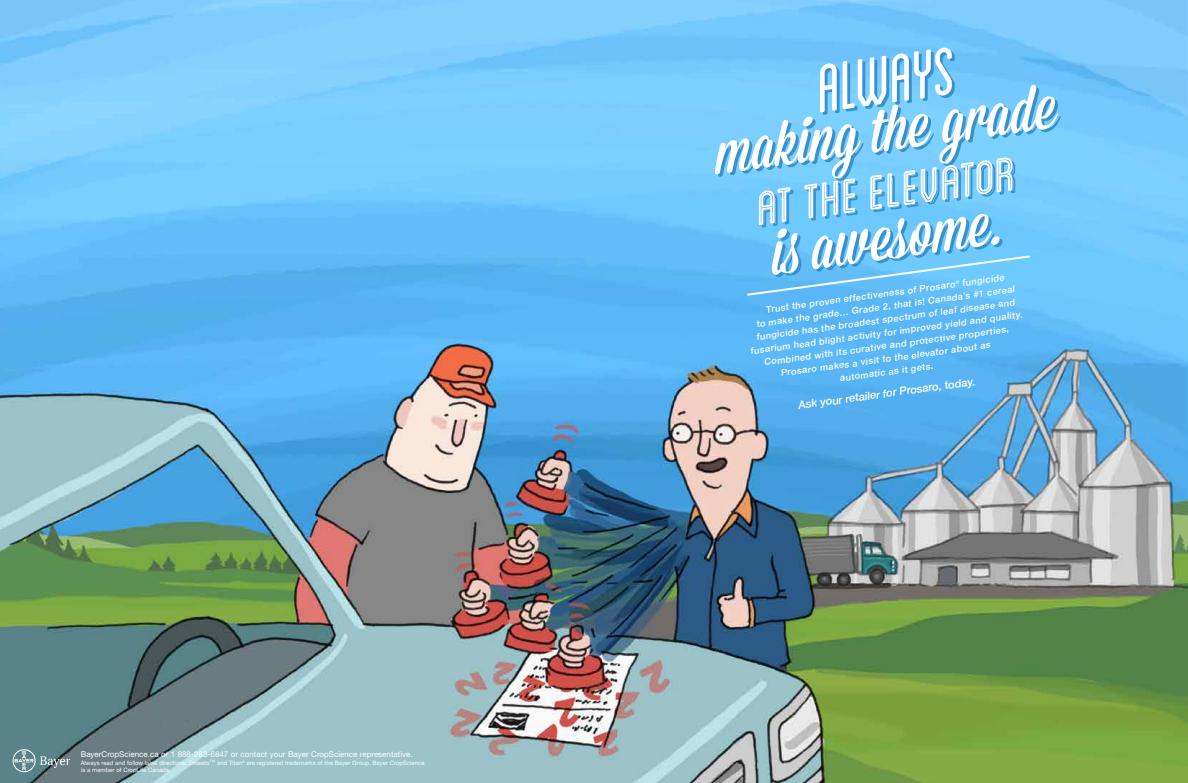
<style>
.page{position:relative;width:1188px;height:783px;background:#fff}
.page>*{position:absolute;margin:0;border:0;box-sizing:border-box;transform-origin:0 0}
.t1{font:condensed 71.3px "Blanch";color:#fff}
.t2{font:67.6px "Blanch Caps Inline";color:#fff}
.t3{font:62.7px "Mission Script";color:#fff}
.t4{font:500 11px "Helvetica Neue LT Std";color:#fff}
.t5{font:500 9.1px "Helvetica Neue LT Std";color:#fff}
.t6{font:8px "Helvetica Neue LT Std";color:#fff}
.t7{font:6px/7.2px "Helvetica Neue LT Std";color:#fff}
</style>
<div class="page">
<img style="left:0;top:0;width:1188px;height:783px">
<svg style="left:13px;top:749px;width:57px;height:23px"></svg>
<svg style="left:746px;top:247px;width:285px;height:57px;background:#6bc3fb"></svg>
<p class="t6" style="left:81px;top:750px;width:333px">BayerCropScience.ca or 1 888-283-6847 or contact your Bayer CropScience representative.</p>
<p class="t7" style="left:81px;top:759px;width:345px">Always read and follow label directions. Emesto™ and Titan<sup>®</sup> are registered trademarks of the Bayer Group. Bayer CropScience is a member of CropLife Canada.</p>
<h1 class="t1" style="left:809px;top:52px;width:140px;rotate:-8deg">Always</h1>
<h3 class="t3" style="left:708px;top:116px;width:345px;rotate:-8deg">making the grade</h3>
<h2 class="t2" style="left:750px;top:179px;width:263px;rotate:-8deg">at the elevator</h2>
<h3 class="t3" style="left:765px;top:217px;width:231px;rotate:-8deg">is awesome.</h3>
<p class="t5" style="left:765px;top:305px;width:242px;rotate:-8deg">Trust the proven effectiveness of Prosaro<sup>®</sup> fungicide</p>
<p class="t5" style="left:756px;top:319px;width:262px;rotate:-8deg">to make the grade… Grade 2, that is! Canada’s #1 cereal</p>
<p class="t5" style="left:756px;top:332px;width:262px;rotate:-8deg">fungicide has the broadest spectrum of leaf disease and</p>
<p class="t5" style="left:750px;top:346px;width:276px;rotate:-8deg">fusarium head blight activity for improved yield and quality.</p>
<p class="t5" style="left:763px;top:357px;width:248px;rotate:-8deg">Combined with its curative and protective properties,</p>
<p class="t5" style="left:780px;top:368px;width:213px;rotate:-8deg">Prosaro makes a visit to the elevator about as</p>
<p class="t5" style="left:839px;top:373px;width:96px;rotate:-8deg">automatic as it gets.</p>
<p class="t4" style="left:797px;top:399px;width:180px;rotate:-8deg">Ask your retailer for Prosaro, today.</p>
</div>
